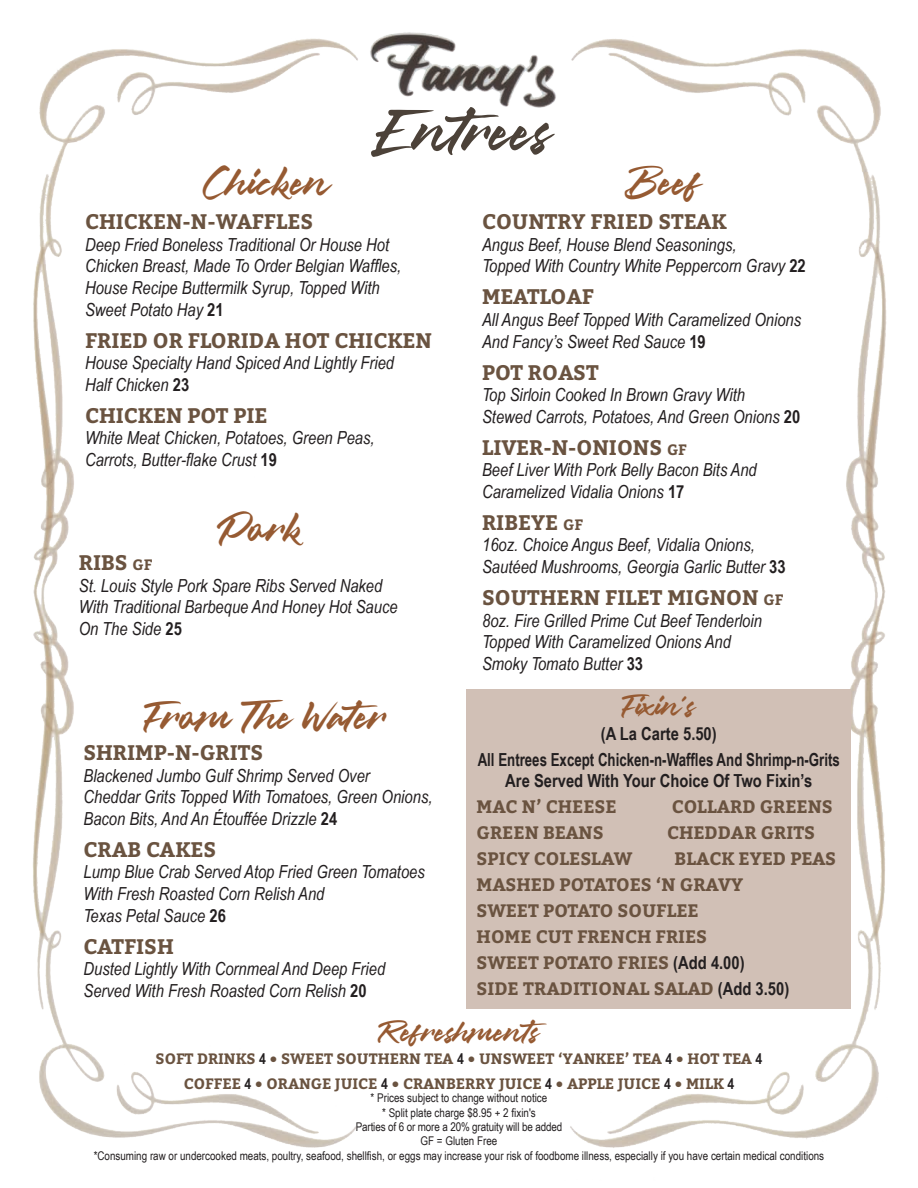
<style>
.page{position:relative;width:918px;height:1188px;background:#fff}
.page>*{position:absolute;margin:0;border:0;box-sizing:border-box;transform-origin:0 0}
.t1{font:900 54px "Misty";color:#4c4239}
.t2{font:900 36px "Misty";color:#965a32}
.t3{font:900 27px "Misty";color:#965a32}
.t4{font:700 21px "Bitter";color:#6a5340}
.t5{font:700 21px "Bitter";letter-spacing:-.02em;color:#6a5340}
.t6{font:italic 18px/21.6px "Arial Narrow";color:#231f20}
.t7{font:700 18px/26px "Bitter";color:#6a5340}
.t8{font:700 18px/26px "Arial Narrow";color:#231f20;text-align:center}
.t9{font:700 15px/24.8px "Bitter";color:#6a5340;text-align:center}
.t10{font:12px/14.4px "Arial Narrow";color:#231f20;text-align:center}
.s1{font-weight:700;font-style:normal}
.s2{font-size:15px}
.s3{font-family:"Arial Narrow";color:#231f20}
</style>
<div class="page">
<img style="left:33px;top:32px;width:854px;height:1116px">
<div style="left:467px;top:689px;width:384px;height:320px;background:#d1c0b6"></div>
<h2 class="t2" style="left:203px;top:147px;width:130px">Chicken</h2>
<h1 class="t1" style="left:373px;top:79px;width:181px">Entrees</h1>
<h2 class="t2" style="left:626px;top:147px;width:78px">Beef</h2>
<p class="t4" style="left:85px;top:208px;width:230px">CHICKEN-N-WAFFLES</p>
<p class="t6" style="left:85px;top:233px;width:318px">Deep Fried Boneless Traditional Or House Hot Chicken Breast, Made To Order Belgian Waffles, House Recipe Buttermilk Syrup, Topped With Sweet Potato Hay <span class="s1">21</span></p>
<p class="t4" style="left:85px;top:326px;width:348px">FRIED OR FLORIDA HOT CHICKEN</p>
<p class="t6" style="left:85px;top:352px;width:311px">House Specialty Hand Spiced And Lightly Fried<br>Half Chicken <span class="s1">23</span></p>
<p class="t4" style="left:85px;top:402px;width:184px">CHICKEN POT PIE</p>
<p class="t6" style="left:85px;top:427px;width:291px">White Meat Chicken, Potatoes, Green Peas,<br>Carrots, Butter-flake Crust <span class="s1">19</span></p>
<h2 class="t2" style="left:218px;top:493px;width:87px">Pork</h2>
<p class="t4" style="left:79px;top:549px;width:75px">RIBS <span class="s2">GF</span></p>
<p class="t6" style="left:79px;top:574px;width:320px">St. Louis Style Pork Spare Ribs Served Naked<br>With Traditional Barbeque And Honey Hot Sauce<br>On The Side <span class="s1">25</span></p>
<h2 class="t2" style="left:144px;top:681px;width:246px">From The Water</h2>
<p class="t4" style="left:84px;top:739px;width:181px">SHRIMP-N-GRITS</p>
<p class="t6" style="left:84px;top:764px;width:350px">Blackened Jumbo Gulf Shrimp Served Over<br>Cheddar Grits Topped With Tomatoes, Green Onions,<br>Bacon Bits, And An Étouffée Drizzle <span class="s1">24</span></p>
<p class="t4" style="left:84px;top:836px;width:134px">CRAB CAKES</p>
<p class="t6" style="left:84px;top:861px;width:343px">Lump Blue Crab Served Atop Fried Green Tomatoes<br>With Fresh Roasted Corn Relish And<br>Texas Petal Sauce <span class="s1">26</span></p>
<p class="t4" style="left:84px;top:932px;width:92px">CATFISH</p>
<p class="t6" style="left:84px;top:958px;width:303px">Dusted Lightly With Cornmeal And Deep Fried<br>Served With Fresh Roasted Corn Relish <span class="s1">20</span></p>
<p class="t4" style="left:482px;top:208px;width:246px">COUNTRY FRIED STEAK</p>
<p class="t6" style="left:482px;top:233px;width:325px">Angus Beef, House Blend Seasonings,<br>Topped With Country White Peppercorn Gravy <span class="s1">22</span></p>
<p class="t5" style="left:482px;top:283px;width:113px">MEATLOAF</p>
<p class="t6" style="left:482px;top:308px;width:321px">All Angus Beef Topped With Caramelized Onions<br>And Fancy’s Sweet Red Sauce <span class="s1">19</span></p>
<p class="t4" style="left:482px;top:358px;width:118px">POT ROAST</p>
<p class="t6" style="left:482px;top:384px;width:320px">Top Sirloin Cooked In Brown Gravy With<br>Stewed Carrots, Potatoes, And Green Onions <span class="s1">20</span></p>
<p class="t4" style="left:482px;top:434px;width:206px">LIVER-N-ONIONS <span class="s2">GF</span></p>
<p class="t6" style="left:482px;top:459px;width:276px">Beef Liver With Pork Belly Bacon Bits And<br>Caramelized Vidalia Onions <span class="s1">17</span></p>
<p class="t4" style="left:482px;top:509px;width:103px">RIBEYE <span class="s2">GF</span></p>
<p class="t6" style="left:482px;top:534px;width:305px">16oz. Choice Angus Beef, Vidalia Onions,<br>Sautéed Mushrooms, Georgia Garlic Butter <span class="s1">33</span></p>
<p class="t4" style="left:482px;top:584px;width:303px">SOUTHERN FILET MIGNON <span class="s2">GF</span></p>
<p class="t6" style="left:482px;top:609px;width:281px">8oz. Fire Grilled Prime Cut Beef Tenderloin<br>Topped With Caramelized Onions And<br>Smoky Tomato Butter <span class="s1">33</span></p>
<h3 class="t3" style="left:622px;top:680px;width:76px">Fixin’s</h3>
<p class="t8" style="left:478px;top:720px;width:364px">(A La Carte 5.50)<br>All Entrees Except Chicken-n-Waffles And Shrimp-n-Grits</p>
<p class="t8" style="left:505px;top:767px;width:308px">Are Served With Your Choice Of Two Fixin’s</p>
<p class="t7" style="left:477px;top:795px;width:142px">MAC N’ CHEESE</p>
<p class="t7" style="left:672px;top:795px;width:163px">COLLARD GREENS</p>
<p class="t7" style="left:477px;top:821px;width:128px">GREEN BEANS</p>
<p class="t7" style="left:667px;top:821px;width:150px">CHEDDAR GRITS</p>
<p class="t7" style="left:477px;top:847px;width:157px">SPICY COLESLAW</p>
<p class="t7" style="left:477px;top:847px;width:361px;text-indent:198px">BLACK EYED PEAS<br>MASHED POTATOES ‘N GRAVY<br>SWEET POTATO SOUFLEE<br>HOME CUT FRENCH FRIES<br>SWEET POTATO FRIES <span class="s3">(Add 4.00)<br></span>SIDE TRADITIONAL SALAD <span class="s3">(Add 3.50)</span></p>
<h3 class="t3" style="left:378px;top:1006px;width:175px">Refreshments</h3>
<p class="t9" style="left:156px;top:1047px;width:608px">SOFT DRINKS <span class="s3">4</span> • SWEET SOUTHERN TEA <span class="s3">4</span> • UNSWEET ‘YANKEE’ TEA <span class="s3">4</span> • HOT TEA <span class="s3">4<br></span>COFFEE <span class="s3">4</span> • ORANGE JUICE <span class="s3">4</span> • CRANBERRY JUICE <span class="s3">4</span> • APPLE JUICE <span class="s3">4</span> • MILK <span class="s3">4</span></p>
<p class="t10" style="left:94px;top:1090px;width:732px">* Prices subject to change without notice<br>* Split plate charge $8.95 + 2 fixin's<br>Parties of 6 or more a 20% gratuity will be added<br>GF = Gluten Free<br>*Consuming raw or undercooked meats, poultry, seafood, shellfish, or eggs may increase your risk of foodbome illness, especially if you have certain medical conditions</p>
</div>
